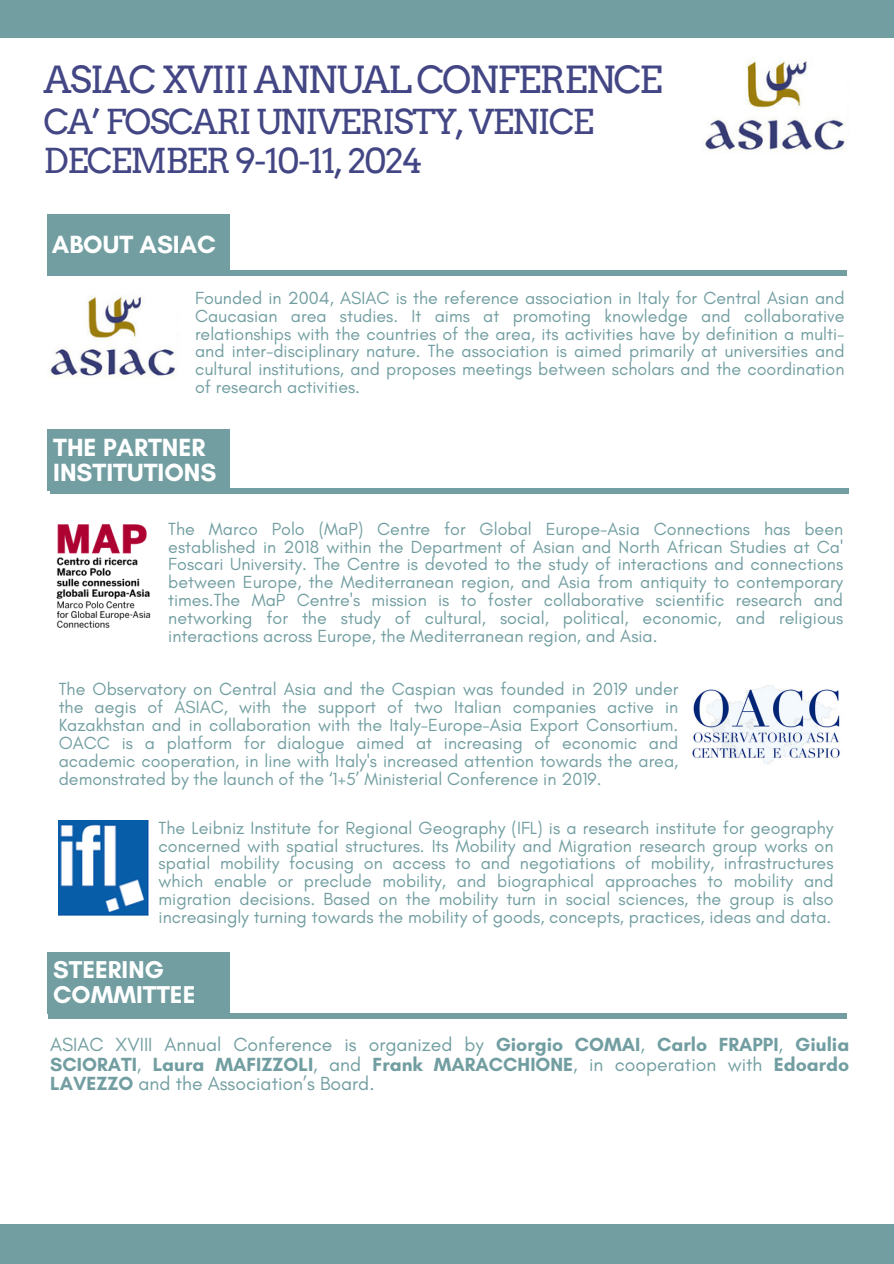
<style>
.page{position:relative;width:894px;height:1264px;background:#fff}
.page>*{position:absolute;margin:0;border:0;box-sizing:border-box;transform-origin:0 0}
.t1{font:37.35px "Arvo";letter-spacing:-.05em;color:#434684}
.t2{font:34.35px/39.3px "Arvo";letter-spacing:-.05em;color:#434684}
.t3{font:700 25.35px/24.8px "Glacial Indifference";color:#fff}
.t4{font:700 24.75px/24.8px "Glacial Indifference";color:#fff}
.t5{font:19.35px/19.2px "Glacial Indifference";color:#729ea1;text-align:justify}
.t6{font:17.85px/17.9px "Glacial Indifference";color:#729ea1;text-align:justify}
.s1{font-weight:700}
</style>
<div class="page">
<div style="left:48px;top:270px;width:798px;height:6px;background:#729ea1"></div>
<div style="left:47px;top:214px;width:183px;height:62px;background:#729ea1"></div>
<div style="left:0;top:1224px;width:893px;height:39px;background:#729ea1"></div>
<div style="left:0;top:0;width:893px;height:38px;background:#729ea1"></div>
<img style="left:703px;top:60px;width:142px;height:91px">
<div style="left:48px;top:1013px;width:798px;height:6px;background:#729ea1"></div>
<div style="left:48px;top:951px;width:182px;height:62px;background:#729ea1"></div>
<img style="left:50px;top:295px;width:126px;height:82px">
<img style="left:59px;top:820px;width:90px;height:95px">
<img style="left:56px;top:524px;width:95px;height:104px">
<img style="left:692px;top:685px;width:148px;height:79px">
<div style="left:48px;top:429px;width:182px;height:62px;background:#729ea1"></div>
<div style="left:50px;top:488px;width:798px;height:5px;background:#729ea1"></div>
<p class="t1" style="left:44px;top:57px;width:620px">ASIAC XVIII ANNUAL CONFERENCE</p>
<p class="t2" style="left:44px;top:102px;width:551px">CA’ FOSCARI UNIVERISTY, VENICE<br>DECEMBER 9-10-11, 2024</p>
<h2 class="t3" style="left:52px;top:231px;width:166px">ABOUT ASIAC</h2>
<p class="t6" style="left:195px;top:289px;width:650px">Founded in 2004, ASIAC is the reference association in Italy for Central Asian and Caucasian area studies. It aims at promoting knowledge and collaborative relationships with the countries of the area, its activities have by definition a multi&shy;and inter-disciplinary nature. The association is aimed primarily at universities and cultural institutions, and proposes meetings between scholars and the coordination of research activities.</p>
<p class="t3" style="left:53px;top:435px;width:165px">THE PARTNER<br>INSTITUTIONS</p>
<p class="t6" style="left:168px;top:519px;width:676px">The Marco Polo (MaP) Centre for Global Europe-Asia Connections has been established in 2018 within the Department of Asian and North African Studies at Ca' Foscari University. The Centre is devoted to the study of interactions and connections between Europe, the Mediterranean region, and Asia from antiquity to contemporary times.The MaP Centre's mission is to foster collaborative scientific research and networking for the study of cultural, social, political, economic, and religious interactions across Europe, the Mediterranean region, and Asia.</p>
<p class="t6" style="left:59px;top:680px;width:621px">The Observatory on Central Asia and the Caspian was founded in 2019 under the aegis of ASIAC, with the support of two Italian companies active in Kazakhstan and in collaboration with the Italy-Europe-Asia Export Consortium.<br>OACC is a platform for dialogue aimed at increasing of economic and academic cooperation, in line with Italy's increased attention towards the area, demonstrated by the launch of the ‘1+5’ Ministerial Conference in 2019.</p>
<p class="t6" style="left:159px;top:818px;width:676px">The Leibniz Institute for Regional Geography (IFL) is a research institute for geography concerned with spatial structures. Its Mobility and Migration research group works on spatial mobility focusing on access to and negotiations of mobility, infrastructures which enable or preclude mobility, and biographical approaches to mobility and migration decisions. Based on the mobility turn in social sciences, the group is also increasingly turning towards the mobility of goods, concepts, practices, ideas and data.</p>
<p class="t4" style="left:53px;top:957px;width:144px">STEERING<br>COMMITTEE</p>
<p class="t5" style="left:50px;top:1034px;width:800px">ASIAC XVIII Annual Conference is organized by <span class="s1">Giorgio COMAI</span>, <span class="s1">Carlo FRAPPI</span>, <span class="s1">Giulia SCIORATI</span>, <span class="s1">Laura MAFIZZOLI</span>, and <span class="s1">Frank MARACCHIONE</span>, in cooperation with <span class="s1">Edoardo LAVEZZO</span> and the Association’s Board.</p>
</div>
